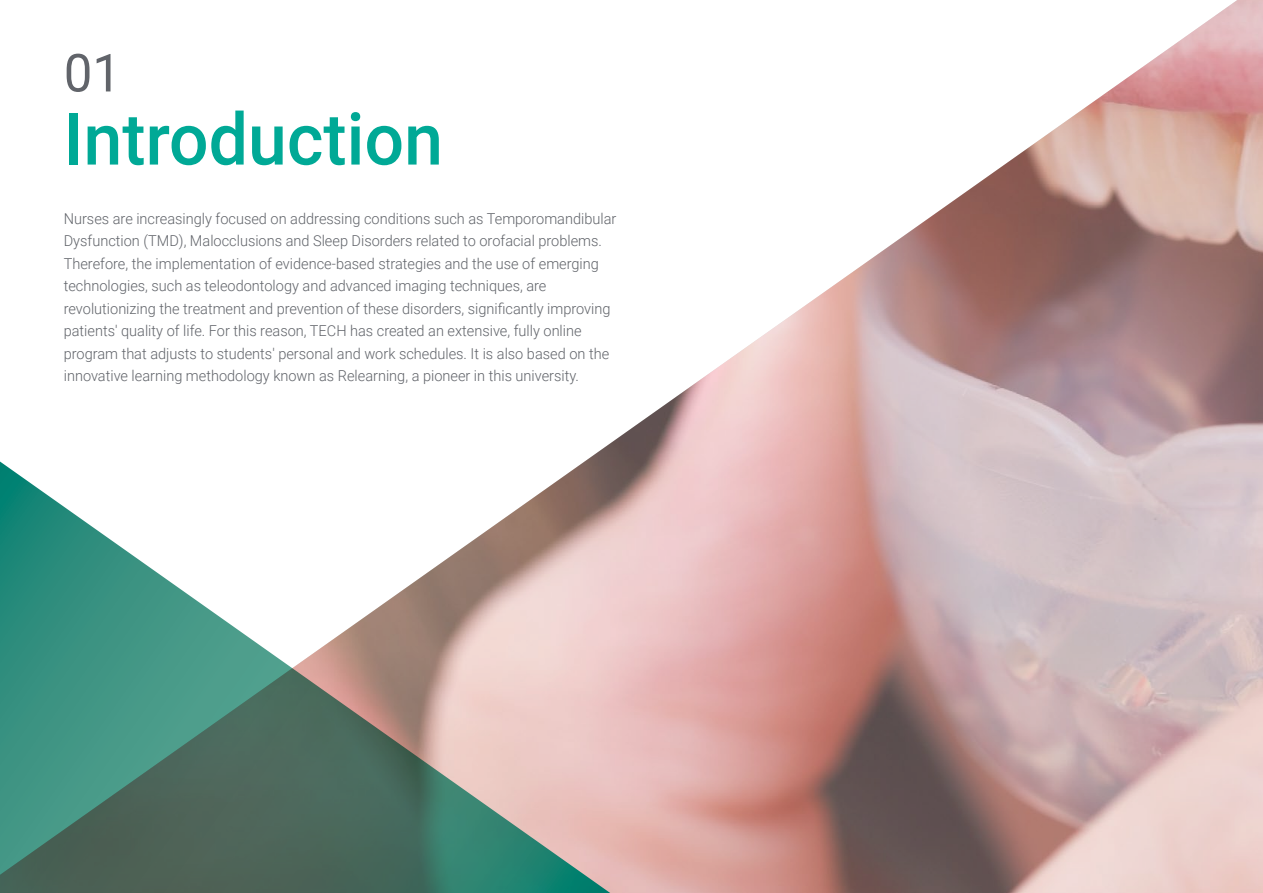
<style>
.page{position:relative;width:1263px;height:893px;background:#fff}
.page>*{position:absolute;margin:0;border:0;box-sizing:border-box;transform-origin:0 0}
.t1{font:500 72px "Roboto";color:#00a996}
.t2{font:52.5px "Roboto";color:#61646a}
.t3{font:300 15px/22.5px "Roboto";color:#61646a}
</style>
<div class="page">
<img style="left:606px;top:0;width:657px;height:893px">
<svg style="left:0;top:446px;width:640px;height:447px"></svg>
<h2 class="t2" style="left:64px;top:36px;width:59px">01</h2>
<h1 class="t1" style="left:64px;top:89px;width:381px">Introduction</h1>
<p class="t3" style="left:64px;top:207px;width:554px">Nurses are increasingly focused on addressing conditions such as Temporomandibular Dysfunction (TMD), Malocclusions and Sleep Disorders related to orofacial problems.<br>Therefore, the implementation of evidence-based strategies and the use of emerging technologies, such as teleodontology and advanced imaging techniques, are revolutionizing the treatment and prevention of these disorders, significantly improving patients' quality of life. For this reason, TECH has created an extensive, fully online program that adjusts to students' personal and work schedules. It is also based on the innovative learning methodology known as Relearning, a pioneer in this university.</p>
</div>
